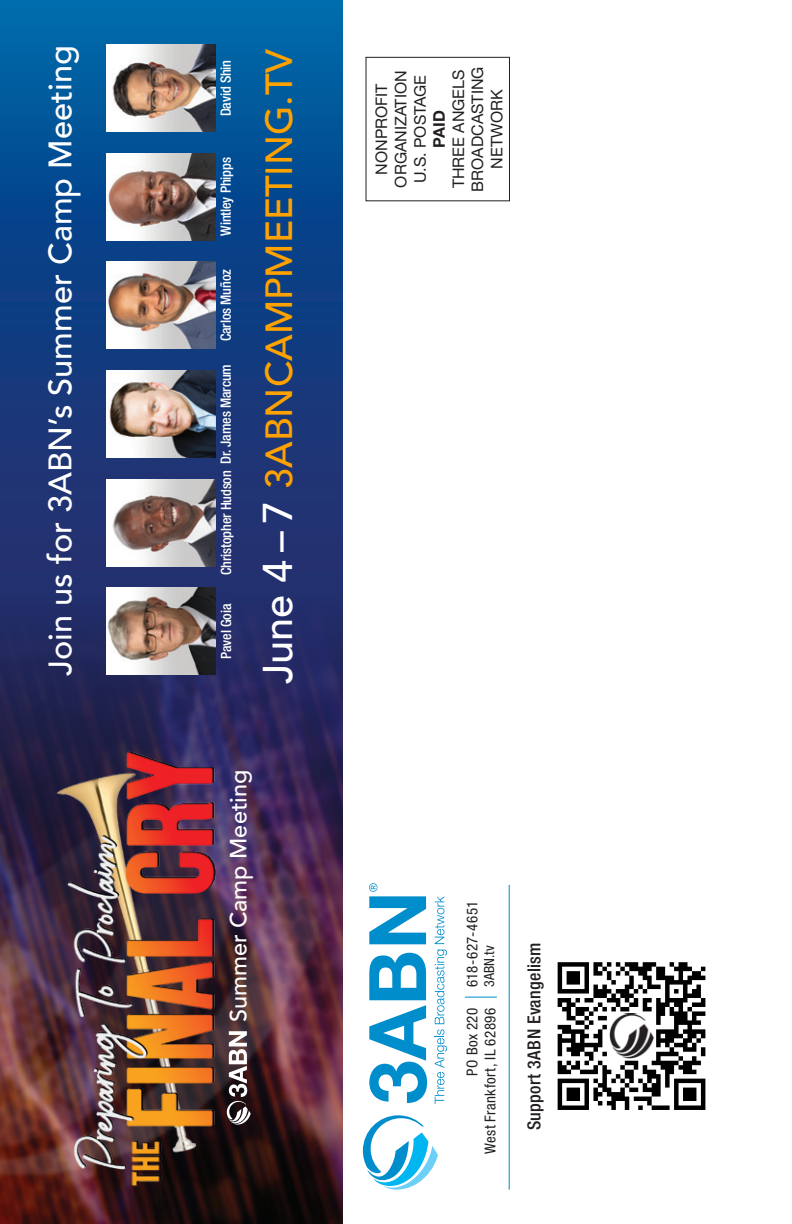
<style>
.page{position:relative;width:792px;height:1224px;background:#fff}
.page>*{position:absolute;margin:0;border:0;box-sizing:border-box;transform-origin:0 0}
.t1{font:500 37.8px "Avenir";color:#ffa200}
.t2{font:500 32.4px "Avenir";color:#fff}
.t3{font:500 23.4px "Avenir";color:#fff}
.t4{font:500 condensed 18px "Helvetica Neue LT Pro";letter-spacing:.02em;color:#231f20}
.t5{font:16px/19.2px "Helvetica Neue LT Pro";color:#231f20;text-align:center}
.t6{font:700 16px "Helvetica Neue LT Pro";color:#231f20}
.t7{font:condensed 15px/18px "Helvetica Neue LT Pro";letter-spacing:.03em;color:#231f20;text-align:right}
.t8{font:500 condensed 14.2px "Helvetica Neue LT Pro";letter-spacing:-.01em;color:#fff}
.t9{font:condensed 14px "Helvetica Neue LT Pro";color:#231f20}
.s1{font-size:41.6px;color:#fff}
</style>
<div class="page">
<hr style="left:465px;top:997px;width:32px;height:1px;background:#008dcb">
<hr style="left:509px;top:885px;width:1px;height:305px;background:#008dcb">
<svg style="left:435px;top:950px;width:12px;height:154px"></svg>
<svg style="left:435px;top:896px;width:9px;height:48px"></svg>
<svg style="left:363px;top:1115px;width:75px;height:75px"></svg>
<svg style="left:369px;top:953px;width:58px;height:150px"></svg>
<svg style="left:369px;top:883px;width:57px;height:61px"></svg>
<div style="left:366px;top:57px;width:144px;height:144px;border:1px solid #231f20"></div>
<svg style="left:558px;top:962px;width:147px;height:148px"></svg>
<img style="left:609px;top:1014px;width:45px;height:44px">
<svg style="left:0;top:0;width:343px;height:596px;background:#0f4587"></svg>
<img style="left:0;top:596px;width:343px;height:628px">
<img style="left:107px;top:479px;width:109px;height:87px">
<img style="left:107px;top:370px;width:109px;height:87px">
<img style="left:107px;top:588px;width:109px;height:87px">
<img style="left:107px;top:45px;width:109px;height:87px">
<img style="left:107px;top:153px;width:109px;height:87px">
<img style="left:107px;top:262px;width:109px;height:87px">
<img style="left:19px;top:718px;width:281px;height:500px">
<svg style="left:227px;top:1031px;width:24px;height:95px"></svg>
<p class="t2" style="left:32px;top:676px;width:632px;rotate:-90deg">Join us for 3ABN’s Summer Camp Meeting</p>
<p class="t1" style="left:246px;top:684px;width:636px;rotate:-90deg"><span class="s1">June 4 – 7</span> 3ABNCAMPMEETING.TV</p>
<p class="t8" style="left:217px;top:116px;width:58px;rotate:-90deg">David Shin</p>
<p class="t8" style="left:217px;top:236px;width:80px;rotate:-90deg">Wintley Phipps</p>
<p class="t8" style="left:217px;top:341px;width:74px;rotate:-90deg">Carlos Muñoz</p>
<p class="t8" style="left:218px;top:575px;width:212px;rotate:-90deg">Christopher Hudson Dr. James Marcum</p>
<p class="t8" style="left:218px;top:659px;width:57px;rotate:-90deg">Pavel Goia</p>
<p class="t3" style="left:218px;top:1022px;width:254px;rotate:-90deg">Summer Camp Meeting</p>
<p class="t5" style="left:448px;top:192px;width:127px;rotate:-90deg">THREE ANGELS<br>BROADCASTING<br>NETWORK</p>
<p class="t5" style="left:372px;top:175px;width:93px;rotate:-90deg">NONPROFIT</p>
<p class="t5" style="left:391px;top:188px;width:119px;rotate:-90deg">ORGANIZATION</p>
<p class="t5" style="left:410px;top:183px;width:110px;rotate:-90deg">U.S. POSTAGE</p>
<p class="t6" style="left:429px;top:148px;width:39px;rotate:-90deg">PAID</p>
<p class="t7" style="left:463px;top:987px;width:88px;rotate:-90deg">618-627-4651</p>
<p class="t9" style="left:481px;top:987px;width:43px;rotate:-90deg">3ABN.tv</p>
<p class="t7" style="left:463px;top:1154px;width:148px;rotate:-90deg">PO Box 220<br>West Frankfort, IL 62896</p>
<p class="t4" style="left:523px;top:1130px;width:189px;rotate:-90deg">Support 3ABN Evangelism</p>
</div>
